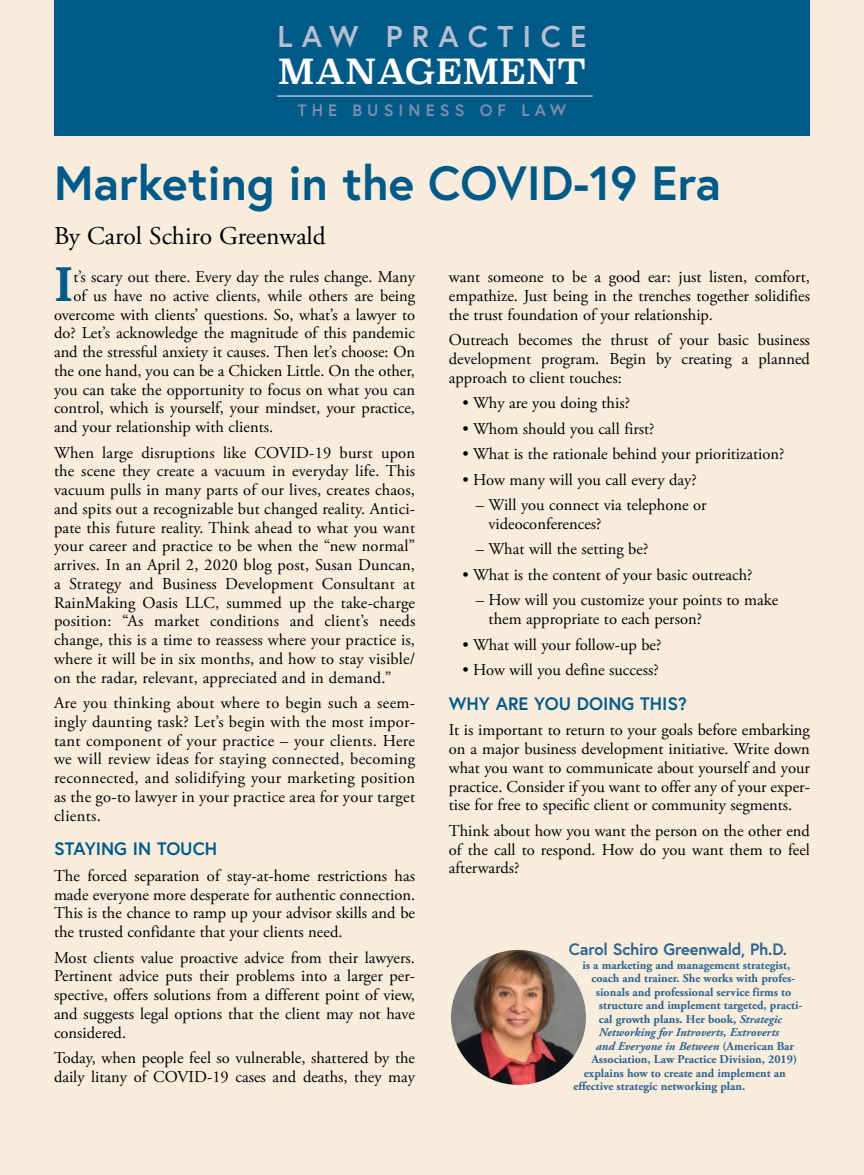
<style>
.page{position:relative;width:864px;height:1175px;background:#fff}
.page>*{position:absolute;margin:0;border:0;box-sizing:border-box;transform-origin:0 0}
.t1{font:700 48px "Europa";color:#005a87}
.t2{font:45.9px "Superclarendon Rg";color:#005a87}
.t3{font:34.5px "Superclarendon Rg";letter-spacing:.01em;color:#fff}
.t4{font:700 30px "Europa";letter-spacing:.31em;color:#b6bed1}
.t5{font:25.5px "Adobe Garamond Pro";letter-spacing:-.01em;color:#000}
.t6{font:700 18px "Europa";color:#005a87}
.t7{font:16.5px/18.8px "Adobe Garamond Pro";letter-spacing:-.005em;color:#000;text-align:justify}
.t8{font:700 16.5px "Europa";letter-spacing:-.02em;color:#2c638f}
.t9{font:700 16.5px "Europa";letter-spacing:.31em;color:#7d8fb0}
.t10{font:700 12px "Adobe Garamond Pro";color:#2c638f}
.t11{font:italic 700 12px "Adobe Garamond Pro";color:#2c638f}
.s1{font-style:italic}
.s2{font-style:normal}
</style>
<div class="page">
<div style="left:0;top:0;width:864px;height:1174px;background:#f8ecdd"></div>
<div style="left:55px;top:0;width:755px;height:135px;background:#005a87"></div>
<hr style="left:277px;top:96px;width:316px;height:1px;background:#fff">
<img style="left:451px;top:949px;width:135px;height:135px;border-radius:68px">
<h3 class="t4" style="left:278px;top:16px;width:310px">LAW PRACTICE</h3>
<h3 class="t3" style="left:278px;top:51px;width:309px">MANAGEMENT</h3>
<p class="t9" style="left:298px;top:99px;width:270px">THE BUSINESS OF LAW</p>
<h1 class="t1" style="left:54px;top:150px;width:669px">Marketing in the COVID-19 Era</h1>
<h3 class="t5" style="left:54px;top:220px;width:273px">By Carol Schiro Greenwald</h3>
<h2 class="t2" style="left:54px;top:257px;width:21px">I</h2>
<p class="t7" style="left:73px;top:268px;width:343px">t’s scary out there. Every day the rules change. Many</p>
<p class="t7" style="left:449px;top:268px;width:363px">want someone to be a good ear: just listen, comfort, empathize. Just being in the trenches together solidifies the trust foundation of your relationship.</p>
<p class="t7" style="left:449px;top:331px;width:363px">Outreach becomes the thrust of your basic business development program. Begin by creating a planned approach to client touches:</p>
<p class="t7" style="left:462px;top:394px;width:169px">• Why are you doing this?</p>
<p class="t7" style="left:462px;top:419px;width:194px">• Whom should you call first?</p>
<p class="t7" style="left:462px;top:445px;width:324px">• What is the rationale behind your prioritization?</p>
<p class="t7" style="left:462px;top:470px;width:236px">• How many will you call every day?</p>
<p class="t7" style="left:488px;top:496px;width:220px;text-indent:-13px">– Will you connect via telephone or videoconferences?</p>
<p class="t7" style="left:476px;top:540px;width:174px">– What will the setting be?</p>
<p class="t7" style="left:462px;top:566px;width:292px">• What is the content of your basic outreach?</p>
<p class="t7" style="left:489px;top:591px;width:291px;text-indent:-13px">– How will you customize your points to make them appropriate to each person?</p>
<p class="t7" style="left:462px;top:635px;width:201px">• What will your follow-up be?</p>
<p class="t7" style="left:462px;top:661px;width:198px">• How will you define success?</p>
<p class="t6" style="left:449px;top:691px;width:240px">WHY ARE YOU DOING THIS?</p>
<p class="t7" style="left:449px;top:721px;width:363px">It is important to return to your goals before embarking on a major business development initiative. Write down what you want to communicate about yourself and your practice. Consider if you want to offer any of your exper&shy;tise for free to specific client or community segments.</p>
<p class="t7" style="left:449px;top:821px;width:363px">Think about how you want the person on the other end of the call to respond. How do you want them to feel afterwards?</p>
<p class="t7" style="left:73px;top:287px;width:344px">of us have no active clients, while others are being</p>
<p class="t7" style="left:54px;top:305px;width:363px">overcome with clients’ questions. So, what’s a lawyer to</p>
<p class="t7" style="left:54px;top:324px;width:363px">do? Let’s acknowledge the magnitude of this pandemic</p>
<p class="t7" style="left:54px;top:343px;width:363px">and the stressful anxiety it causes. Then let’s choose: On</p>
<p class="t7" style="left:54px;top:362px;width:363px">the one hand, you can be a Chicken Little. On the other,</p>
<p class="t7" style="left:54px;top:380px;width:363px">you can take the opportunity to focus on what you can</p>
<p class="t7" style="left:54px;top:399px;width:363px">control, which is yourself, your mindset, your practice,</p>
<p class="t7" style="left:54px;top:418px;width:221px">and your relationship with clients.</p>
<p class="t7" style="left:54px;top:443px;width:363px">When large disruptions like COVID-19 burst upon the scene they create a vacuum in everyday life. This vacuum pulls in many parts of our lives, creates chaos, and spits out a recognizable but changed reality. Antici&shy;pate this future reality. Think ahead to what you want your career and practice to be when the “new normal” arrives. In an April 2, 2020 blog post, Susan Duncan, a Strategy and Business Development Consultant at RainMaking Oasis LLC, summed up the take-charge position: “As market conditions and client’s needs change, this is a time to reassess where your practice is, where it will be in six months, and how to stay visible/ on the radar, relevant, appreciated and in demand.”</p>
<p class="t7" style="left:54px;top:694px;width:363px">Are you thinking about where to begin such a seem&shy;ingly daunting task? Let’s begin with the most impor&shy;tant component of your practice – your clients. Here we will review ideas for staying connected, becoming reconnected, and solidifying your marketing position as the go-to lawyer in your practice area for your target clients.</p>
<p class="t6" style="left:54px;top:836px;width:165px">STAYING IN TOUCH</p>
<p class="t7" style="left:54px;top:866px;width:363px">The forced separation of stay-at-home restrictions has made everyone more desperate for authentic connection.<br>This is the chance to ramp up your advisor skills and be the trusted confidante that your clients need.</p>
<p class="t7" style="left:54px;top:948px;width:363px">Most clients value proactive advice from their lawyers.<br>Pertinent advice puts their problems into a larger per&shy;spective, offers solutions from a different point of view, and suggests legal options that the client may not have considered.</p>
<p class="t7" style="left:54px;top:1049px;width:363px">Today, when people feel so vulnerable, shattered by the daily litany of COVID-19 cases and deaths, they may</p>
<p class="t8" style="left:569px;top:938px;width:220px">Carol Schiro Greenwald, Ph.D.</p>
<p class="t10" style="left:582px;top:958px;width:209px">is a marketing and management strategist,</p>
<p class="t10" style="left:591px;top:971px;width:206px">coach and trainer. She works with profes-</p>
<p class="t10" style="left:596px;top:985px;width:197px">sionals and professional service firms to</p>
<p class="t10" style="left:599px;top:998px;width:205px">structure and implement targeted, practi-</p>
<p class="t10" style="left:599px;top:1012px;width:185px">cal growth plans. Her book, <span class="s1">Strategic</span></p>
<p class="t11" style="left:599px;top:1025px;width:182px">Networking for Introverts, Extroverts</p>
<p class="t11" style="left:596px;top:1039px;width:200px">and Everyone in Between <span class="s2">(American Bar</span></p>
<p class="t10" style="left:591px;top:1052px;width:207px">Association, Law Practice Division, 2019)</p>
<p class="t10" style="left:584px;top:1066px;width:203px">explains how to create and implement an</p>
<p class="t10" style="left:573px;top:1079px;width:173px">effective strategic networking plan.</p>
</div>
